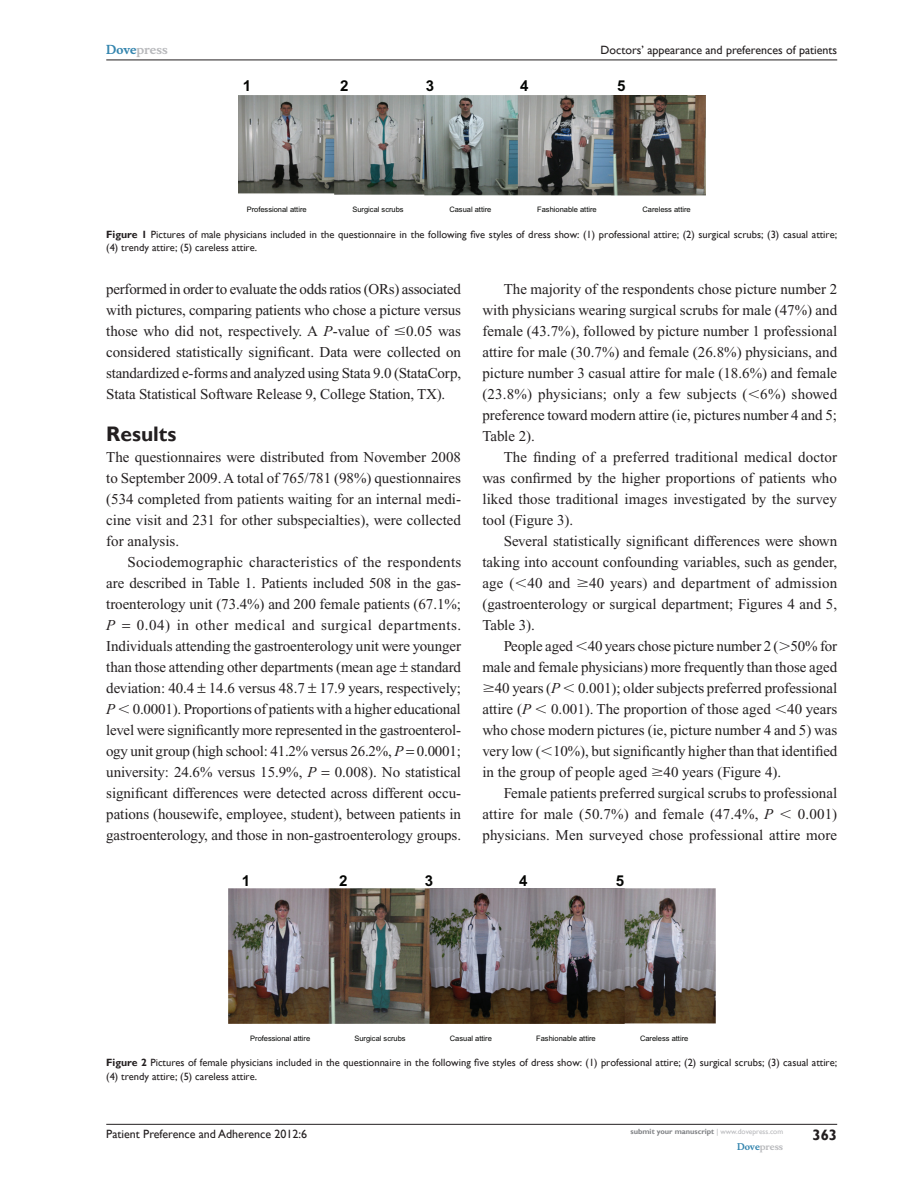
<style>
.page{position:relative;width:918px;height:1188px;background:#fff}
.page>*{position:absolute;margin:0;border:0;box-sizing:border-box;transform-origin:0 0}
.t1{font:700 21px "Gill Sans";color:#231f20}
.t2{font:15px/21px "Times New Roman";letter-spacing:-.005em;color:#231f20;text-align:justify}
.t3{font:700 15px "Arial";color:#040503}
.t4{font:700 15px "Gill Sans";color:#231f20}
.t5{font:italic 15px "Times New Roman";color:#231f20}
.t6{font:12px "Gill Sans";color:#231f20}
.t7{font:700 12px "Musee";color:#b8b9bc}
.t8{font:10.5px/13.5px "Gill Sans";color:#231f20}
.t9{font:700 9px "Musee";color:#b8b9bc}
.t10{font:7.5px "Arial";color:#040503}
.t11{font:700 7.5px "Gill Sans";color:#808285}
.s1{color:#3485ae}
.s2{font-weight:700}
.s3{font-style:italic}
.s4{font-family:"Mathematical Pi One"}
.s5{font-weight:400;color:#b8b9bc}
</style>
<div class="page">
<img style="left:238px;top:95px;width:467px;height:100px">
<img style="left:228px;top:888px;width:487px;height:136px">
<hr style="left:106px;top:1124px;width:731px;height:1px;background:#231f20">
<hr style="left:106px;top:60px;width:731px;height:1px;background:#231f20">
<p class="t7" style="left:106px;top:43px;width:63px"><span class="s1">Dove</span>press</p>
<p class="t6" style="left:601px;top:43px;width:238px">Doctors’ appearance and preferences of patients</p>
<p class="t3" style="left:243px;top:77px;width:10px">1</p>
<p class="t3" style="left:340px;top:77px;width:10px">2</p>
<p class="t3" style="left:426px;top:77px;width:10px">3</p>
<p class="t3" style="left:520px;top:77px;width:10px">4</p>
<p class="t3" style="left:617px;top:77px;width:10px">5</p>
<p class="t10" style="left:247px;top:205px;width:62px">Professional attire</p>
<p class="t10" style="left:352px;top:205px;width:53px">Surgical scrubs</p>
<p class="t10" style="left:449px;top:205px;width:44px">Casual attire</p>
<p class="t10" style="left:537px;top:205px;width:61px">Fashionable attire</p>
<p class="t10" style="left:642px;top:205px;width:50px">Careless attire</p>
<p class="t8" style="left:106px;top:227px;width:732px"><span class="s2">Figure 1</span> Pictures of male physicians included in the questionnaire in the following five styles of dress show: (1) professional attire; (2) surgical scrubs; (3) casual attire; (4) trendy attire; (5) careless attire.</p>
<p class="t2" style="left:106px;top:278px;width:356px">performed in order to evaluate the odds ratios (ORs) associated with pictures, comparing patients who chose a picture versus those who did not, respectively. A <span class="s3">P</span>-value of <span class="s4">#</span>0.05 was considered statistically significant. Data were collected on standardized e-forms and analyzed using Stata 9.0 (StataCorp, Stata Statistical Software Release 9, College Station, TX).</p>
<h1 class="t1" style="left:106px;top:421px;width:72px">Results</h1>
<p class="t2" style="left:106px;top:446px;width:356px">The questionnaires were distributed from November 2008 to September 2009. A total of 765/781 (98%) questionnaires (534 completed from patients waiting for an internal medi&shy;cine visit and 231 for other subspecialties), were collected for analysis.</p>
<p class="t2" style="left:106px;top:551px;width:356px;text-indent:21px">Sociodemographic characteristics of the respondents are described in Table 1. Patients included 508 in the gas&shy;troenterology unit (73.4%) and 200 female patients (67.1%;</p>
<p class="t5" style="left:106px;top:617px;width:11px">P</p>
<p class="t2" style="left:106px;top:614px;width:357px;text-indent:31px">0.04) in other medical and surgical departments.<br>Individuals attending the gastroenterology unit were younger than those attending other departments (mean age standard deviation: 40.4 14.6 versus 48.7 17.9 years, respectively; <span class="s3">P</span> <span class="s4">,</span> 0.0001). Proportions of patients with a higher educational level were significantly more represented in the gastroenterol&shy;ogy unit group (high school: 41.2% versus 26.2%, <span class="s3">P</span> 0.0001; university: 24.6% versus 15.9%, <span class="s3">P</span> 0.008). No statistical significant differences were detected across different occu&shy;pations (housewife, employee, student), between patients in gastroenterology, and those in non-gastroenterology groups.</p>
<p class="t2" style="left:482px;top:278px;width:356px;text-indent:21px">The majority of the respondents chose picture number 2 with physicians wearing surgical scrubs for male (47%) and female (43.7%), followed by picture number 1 professional attire for male (30.7%) and female (26.8%) physicians, and picture number 3 casual attire for male (18.6%) and female (23.8%) physicians; only a few subjects (<span class="s4">,</span>6%) showed preference toward modern attire (ie, pictures number 4 and 5; Table 2).</p>
<p class="t2" style="left:482px;top:446px;width:356px;text-indent:21px">The finding of a preferred traditional medical doctor was confirmed by the higher proportions of patients who liked those traditional images investigated by the survey tool (Figure 3).</p>
<p class="t2" style="left:482px;top:530px;width:356px;text-indent:21px">Several statistically significant differences were shown taking into account confounding variables, such as gender, age (<span class="s4">,</span>40 and <span class="s4">$</span>40 years) and department of admission (gastroenterology or surgical department; Figures 4 and 5, Table 3).</p>
<p class="t2" style="left:482px;top:635px;width:356px;text-indent:21px">People aged <span class="s4">,</span>40 years chose picture number 2 (<span class="s4">.</span>50% for male and female physicians) more frequently than those aged <span class="s4">$</span>40 years (<span class="s3">P</span> <span class="s4">,</span> 0.001); older subjects preferred professional attire (<span class="s3">P</span> <span class="s4">,</span> 0.001). The proportion of those aged <span class="s4">,</span>40 years who chose modern pictures (ie, picture number 4 and 5) was very low (<span class="s4">,</span>10%), but significantly higher than that identified in the group of people aged <span class="s4">$</span>40 years (Figure 4).</p>
<p class="t2" style="left:482px;top:782px;width:356px;text-indent:21px">Female patients preferred surgical scrubs to professional attire for male (50.7%) and female (47.4%, <span class="s3">P</span> <span class="s4">,</span> 0.001) physicians. Men surveyed chose professional attire more</p>
<p class="t3" style="left:242px;top:872px;width:10px">1</p>
<p class="t3" style="left:339px;top:872px;width:10px">2</p>
<p class="t3" style="left:425px;top:872px;width:10px">3</p>
<p class="t3" style="left:519px;top:872px;width:10px">4</p>
<p class="t3" style="left:616px;top:872px;width:10px">5</p>
<p class="t10" style="left:250px;top:1034px;width:62px">Professional attire</p>
<p class="t10" style="left:354px;top:1034px;width:53px">Surgical scrubs</p>
<p class="t10" style="left:450px;top:1034px;width:44px">Casual attire</p>
<p class="t10" style="left:536px;top:1034px;width:61px">Fashionable attire</p>
<p class="t10" style="left:640px;top:1034px;width:50px">Careless attire</p>
<p class="t8" style="left:106px;top:1056px;width:732px"><span class="s2">Figure 2</span> Pictures of female physicians included in the questionnaire in the following five styles of dress show: (1) professional attire; (2) surgical scrubs; (3) casual attire; (4) trendy attire; (5) careless attire.</p>
<p class="t6" style="left:106px;top:1127px;width:203px">Patient Preference and Adherence 2012:6</p>
<p class="t11" style="left:631px;top:1127px;width:154px">submit your manuscript <span class="s5">| www.dovepress.com</span></p>
<p class="t9" style="left:737px;top:1141px;width:48px"><span class="s1">Dove</span>press</p>
<p class="t4" style="left:812px;top:1126px;width:26px">363</p>
</div>
